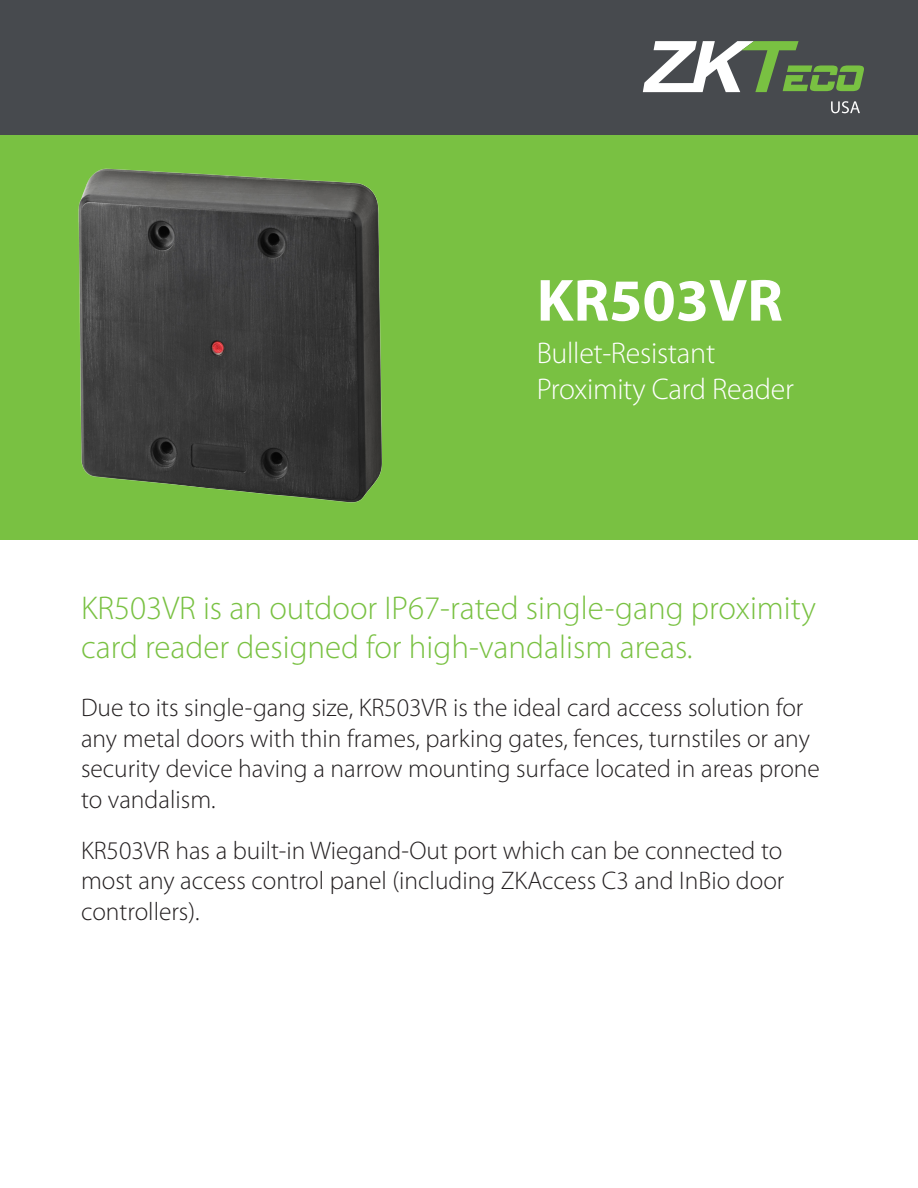
<style>
.page{position:relative;width:918px;height:1188px;background:#fff}
.page>*{position:absolute;margin:0;border:0;box-sizing:border-box;transform-origin:0 0}
.t1{font:700 60px "Myriad Pro";color:#fff}
.t2{font:300 33px/39.6px "Myriad Pro";color:#79c142}
.t3{font:300 30px/36px "Myriad Pro";letter-spacing:-.01em;color:#fff}
.t4{font:300 25.5px/30.6px "Myriad Pro";color:#231f20}
</style>
<div class="page">
<div style="left:0;top:135px;width:918px;height:405px;background:#79c142"></div>
<div style="left:0;top:0;width:918px;height:135px;background:#474a4e"></div>
<svg style="left:643px;top:41px;width:221px;height:51px"></svg>
<svg style="left:831px;top:101px;width:29px;height:12px"></svg>
<img style="left:78px;top:168px;width:304px;height:335px">
<p class="t1" style="left:537px;top:261px;width:248px">KR503VR</p>
<p class="t3" style="left:537px;top:335px;width:259px">Bullet-Resistant<br>Proximity Card Reader</p>
<p class="t2" style="left:81px;top:588px;width:736px">KR503VR is an outdoor IP67-rated single-gang proximity card reader designed for high-vandalism areas.</p>
<p class="t4" style="left:81px;top:692px;width:740px">Due to its single-gang size, KR503VR is the ideal card access solution for any metal doors with thin frames, parking gates, fences, turnstiles or any security device having a narrow mounting surface located in areas prone to vandalism.</p>
<p class="t4" style="left:81px;top:835px;width:705px;text-align:justify">KR503VR has a built-in Wiegand-Out port which can be connected to most any access control panel (including ZKAccess C3 and InBio door controllers).</p>
</div>
